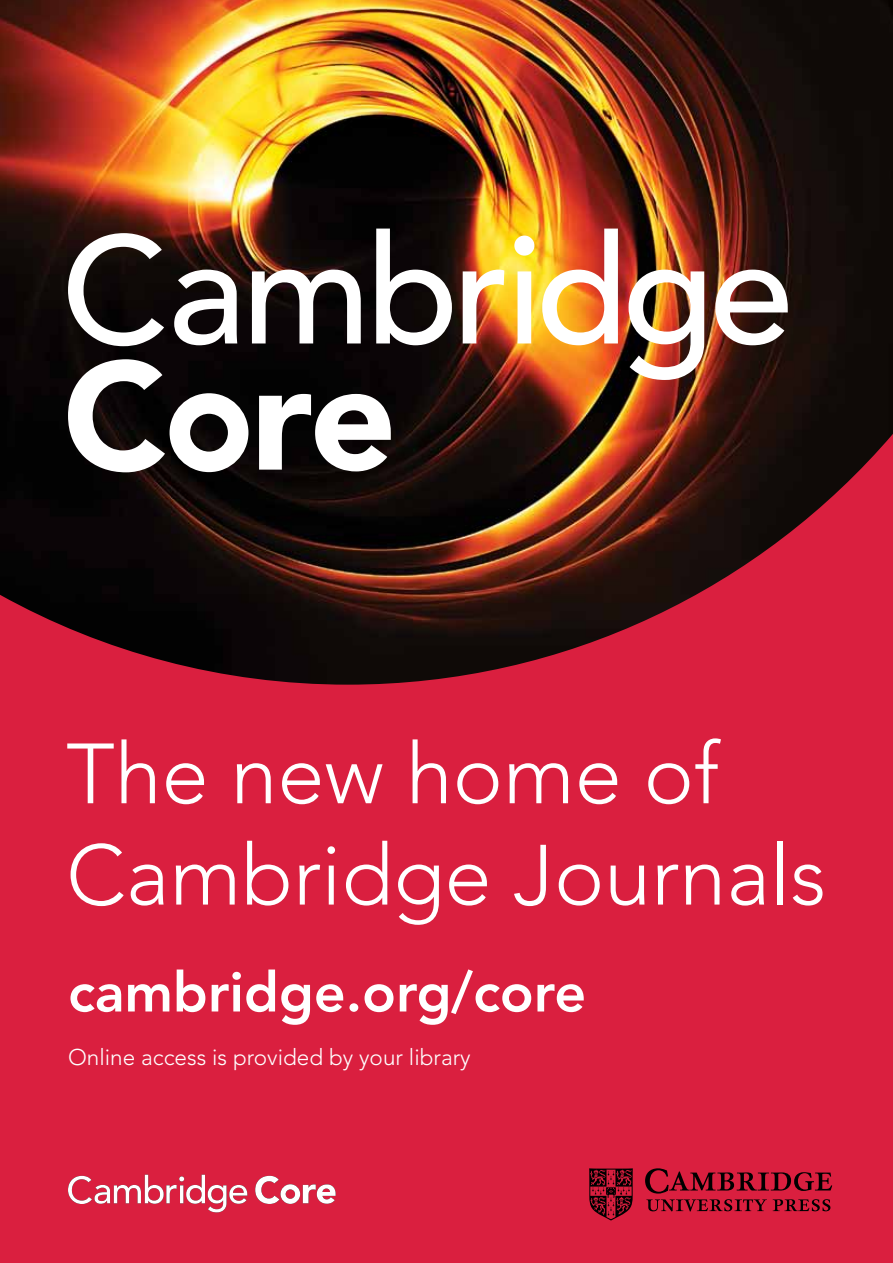
<style>
.page{position:relative;width:893px;height:1263px;background:#da1f3f}
.page>*{position:absolute;margin:0;border:0;box-sizing:border-box;transform-origin:0 0}
.t1{font:300 84.45px/101.2px "Avenir";color:#fff}
.t2{font:800 55.5px "Avenir";color:#fff}
.t3{font:300 22.5px "Avenir";color:#fff}
</style>
<div class="page">
<img style="left:0;top:0;width:893px;height:685px">
<svg style="left:68px;top:233px;width:96px;height:113px;background:#595453"></svg>
<svg style="left:174px;top:270px;width:63px;height:75px;background:#908c8d"></svg>
<svg style="left:252px;top:270px;width:109px;height:73px;background:#7d7a7a"></svg>
<svg style="left:376px;top:229px;width:76px;height:116px;background:#6f6c6c"></svg>
<svg style="left:463px;top:270px;width:41px;height:73px;background:#e4ac86"></svg>
<svg style="left:514px;top:236px;width:20px;height:107px;background:#fdeeab"></svg>
<svg style="left:542px;top:229px;width:76px;height:116px;background:#f4b47c"></svg>
<img style="left:628px;top:270px;width:76px;height:110px">
<img style="left:715px;top:270px;width:73px;height:75px">
<svg style="left:68px;top:359px;width:180px;height:113px;background:#716f6f"></svg>
<svg style="left:259px;top:394px;width:132px;height:77px;background:#9c9b9b"></svg>
<svg style="left:645px;top:1168px;width:187px;height:25px"></svg>
<svg style="left:646px;top:1199px;width:121px;height:12px"></svg>
<svg style="left:773px;top:1199px;width:57px;height:12px"></svg>
<svg style="left:589px;top:1168px;width:44px;height:52px"></svg>
<svg style="left:68px;top:1175px;width:179px;height:37px"></svg>
<svg style="left:255px;top:1176px;width:81px;height:28px"></svg>
<h1 class="t1" style="left:66px;top:724px;width:761px">The new home of<br>Cambridge Journals</h1>
<h2 class="t2" style="left:68px;top:959px;width:520px">cambridge.org/core</h2>
<p class="t3" style="left:68px;top:1044px;width:404px">Online access is provided by your library</p>
</div>
